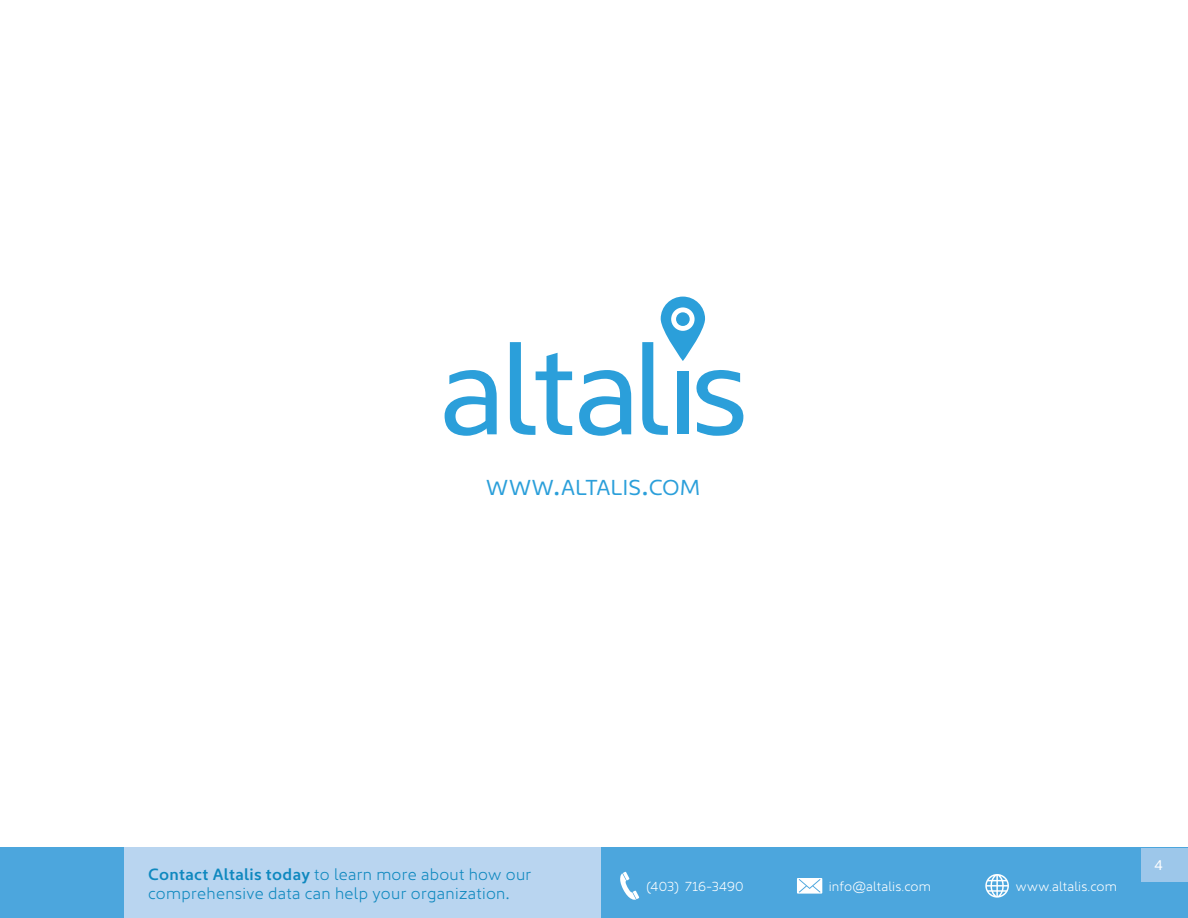
<style>
.page{position:relative;width:1188px;height:918px;background:#fff}
.page>*{position:absolute;margin:0;border:0;box-sizing:border-box;transform-origin:0 0}
.t1{font:21.9px "Kyrial Sans Pro";color:#2b9fda}
.t2{font:300 16.5px/18.9px "Kyrial Sans Pro";letter-spacing:.02em;color:#0e88bf}
.t3{font:14.25px "Kyrial Sans Pro";color:#fff}
.t4{font:300 13.5px "Kyrial Sans Pro";letter-spacing:.01em;color:#fff}
.s1{font-size:31.35px}
.s2{font-weight:600}
.s3{font-family:"Minion Pro";font-weight:400}
</style>
<div class="page">
<svg style="left:445px;top:370px;width:52px;height:66px"></svg>
<svg style="left:510px;top:342px;width:62px;height:93px"></svg>
<svg style="left:579px;top:370px;width:52px;height:66px"></svg>
<svg style="left:642px;top:297px;width:102px;height:139px"></svg>
<div style="left:0;top:848px;width:1188px;height:70px;background:#4ca6dd"></div>
<div style="left:124px;top:848px;width:476px;height:70px;background:#b9d5f0"></div>
<svg style="left:620px;top:872px;width:19px;height:28px"></svg>
<svg style="left:797px;top:878px;width:25px;height:16px"></svg>
<svg style="left:985px;top:874px;width:24px;height:24px"></svg>
<div style="left:1141px;top:848px;width:47px;height:33px;background:#9dc7ea"></div>
<h1 class="t1" style="left:486px;top:473px;width:216px">WWW<span class="s1">.</span>ALTALIS<span class="s1">.</span>COM</h1>
<p class="t2" style="left:148px;top:863px;width:385px"><span class="s2">Contact Altalis today</span> to learn more about how our comprehensive data can help your organization<span class="s3">.</span></p>
<p class="t4" style="left:647px;top:876px;width:99px">(403) 716-3490</p>
<p class="t4" style="left:829px;top:876px;width:104px">info@altalis.com</p>
<p class="t4" style="left:1016px;top:876px;width:103px">www.altalis.com</p>
<p class="t3" style="left:1155px;top:855px;width:10px">4</p>
</div>
